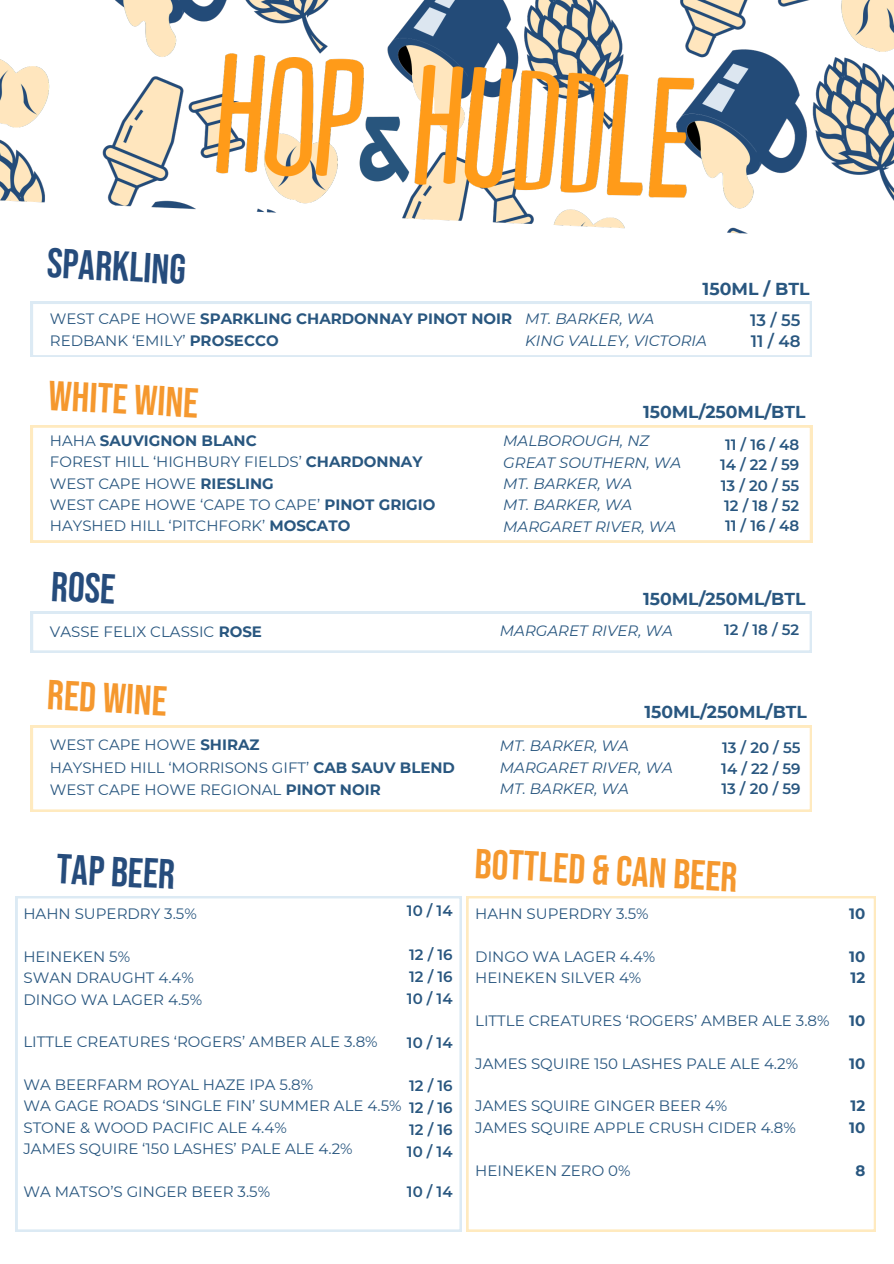
<style>
.page{position:relative;width:894px;height:1264px;background:#fff}
.page>*{position:absolute;margin:0;border:0;box-sizing:border-box;transform-origin:0 0}
.t1{font:41.7px "Bebas Neue";color:#f5982e}
.t2{font:41.7px "Bebas Neue";color:#264c7c}
.t3{font:700 17.25px "Montserrat";color:#295780}
.t4{font:600 16.5px/21.3px "Montserrat";color:#295780}
.t5{font:15px/21.3px "Montserrat";color:#295780}
.t6{font:italic 15px/21.3px "Montserrat";color:#295780}
.t7{font:600 15px "Montserrat";color:#295780}
.t8{font:700 15px/21.3px "Montserrat";color:#295780}
.s1{font-weight:400}
.s2{font-weight:700}
</style>
<div class="page">
<img style="left:0;top:0;width:893px;height:234px">
<svg style="left:31px;top:302px;width:780px;height:55px"></svg>
<svg style="left:466px;top:896px;width:409px;height:335px"></svg>
<svg style="left:16px;top:896px;width:445px;height:335px"></svg>
<svg style="left:31px;top:425px;width:780px;height:117px"></svg>
<svg style="left:31px;top:611px;width:780px;height:41px"></svg>
<svg style="left:31px;top:725px;width:780px;height:86px"></svg>
<h2 class="t2" style="left:48px;top:239px;width:140px;rotate:3deg">sparkling</h2>
<h2 class="t8" style="left:50px;top:308px;width:463px"><span class="s1">WEST CAPE HOWE</span> SPARKLING CHARDONNAY PINOT NOIR<br><span class="s1">REDBANK ‘EMILY’</span> PROSECCO</h2>
<h4 class="t3" style="left:702px;top:278px;width:108px">150ML / BTL</h4>
<p class="t6" style="left:525px;top:308px;width:183px">MT. BARKER, WA<br>KING VALLEY, VICTORIA</p>
<h4 class="t4" style="left:750px;top:309px;width:52px">13 / 55<br>11 / 48</h4>
<h3 class="t1" style="left:50px;top:372px;width:151px;rotate:3deg">white wine</h3>
<p class="t3" style="left:642px;top:401px;width:164px">150ML/250ML/BTL</p>
<p class="t6" style="left:503px;top:430px;width:179px">MALBOROUGH, NZ<br>GREAT SOUTHERN, WA<br>MT. BARKER, WA<br>MT. BARKER, WA<br>MARGARET RIVER, WA</p>
<h4 class="t5" style="left:50px;top:430px;width:387px">HAHA <span class="s2">SAUVIGNON BLANC<br></span>FOREST HILL ‘HIGHBURY FIELDS’ <span class="s2">CHARDONNAY<br></span>WEST CAPE HOWE <span class="s2">RIESLING<br></span>WEST CAPE HOWE ‘CAPE TO CAPE’ <span class="s2">PINOT GRIGIO<br></span>HAYSHED HILL ‘PITCHFORK’ <span class="s2">MOSCATO</span></h4>
<h4 class="t7" style="left:724px;top:435px;width:76px">11/16/48</h4>
<p class="t7" style="left:719px;top:456px;width:81px">14/22/59</p>
<h1 class="t7" style="left:720px;top:476px;width:80px">13/20/55</h1>
<h2 class="t7" style="left:724px;top:496px;width:77px">12/18/52</h2>
<h4 class="t7" style="left:724px;top:516px;width:76px">11/16/48</h4>
<h1 class="t2" style="left:53px;top:563px;width:66px;rotate:3deg">rose</h1>
<p class="t3" style="left:642px;top:588px;width:164px">150ML/250ML/BTL</p>
<p class="t5" style="left:50px;top:620px;width:213px">VASSE FELIX CLASSIC <span class="s2">ROSE</span></p>
<p class="t7" style="left:724px;top:621px;width:77px">12/18/52</p>
<p class="t6" style="left:500px;top:619px;width:174px">MARGARET RIVER, WA</p>
<h4 class="t1" style="left:48px;top:671px;width:121px;rotate:3deg">RED wine</h4>
<h4 class="t5" style="left:50px;top:733px;width:406px;line-height:22.5px">WEST CAPE HOWE <span class="s2">SHIRAZ<br></span>HAYSHED HILL ‘MORRISONS GIFT’ <span class="s2">CAB SAUV BLEND<br></span>WEST CAPE HOWE REGIONAL <span class="s2">PINOT NOIR</span></h4>
<h4 class="t7" style="left:721px;top:739px;width:80px">13/20/55</h4>
<p class="t3" style="left:644px;top:700px;width:164px">150ML/250ML/BTL</p>
<p class="t6" style="left:500px;top:735px;width:174px">MT. BARKER, WA<br>MARGARET RIVER, WA<br>MT. BARKER, WA</p>
<h4 class="t7" style="left:721px;top:759px;width:81px">14/22/59</h4>
<h4 class="t7" style="left:721px;top:779px;width:81px">13/20/59</h4>
<p class="t2" style="left:58px;top:845px;width:120px;rotate:3deg">tap beer</p>
<h4 class="t7" style="left:407px;top:901px;width:47px">10 / 14</h4>
<p class="t7" style="left:409px;top:945px;width:45px">12 / 16</p>
<p class="t7" style="left:409px;top:967px;width:45px">12 / 16</p>
<p class="t7" style="left:407px;top:989px;width:47px">10 / 14</p>
<h1 class="t7" style="left:407px;top:1033px;width:47px">10 / 14</h1>
<h1 class="t7" style="left:409px;top:1076px;width:45px">12 / 16</h1>
<h4 class="t7" style="left:409px;top:1098px;width:45px">12 / 16</h4>
<h4 class="t7" style="left:409px;top:1120px;width:45px">12 / 16</h4>
<h4 class="t7" style="left:407px;top:1142px;width:47px">10 / 14</h4>
<h4 class="t7" style="left:407px;top:1182px;width:47px">10 / 14</h4>
<p class="t5" style="left:23px;top:903px;width:175px">HAHN SUPERDRY 3.5%</p>
<p class="t5" style="left:23px;top:945px;width:180px">HEINEKEN 5%<br>SWAN DRAUGHT 4.4%<br>DINGO WA LAGER 4.5%</p>
<p class="t5" style="left:23px;top:1031px;width:356px">LITTLE CREATURES ‘ROGERS’ AMBER ALE 3.8%</p>
<p class="t5" style="left:23px;top:1074px;width:379px">WA BEERFARM ROYAL HAZE IPA 5.8%<br>WA GAGE ROADS ‘SINGLE FIN’ SUMMER ALE 4.5% STONE &amp; WOOD PACIFIC ALE 4.4%<br>JAMES SQUIRE ‘150 LASHES’ PALE ALE 4.2%</p>
<h1 class="t5" style="left:23px;top:1180px;width:248px">WA MATSO’S GINGER BEER 3.5%</h1>
<h4 class="t1" style="left:476px;top:840px;width:264px;rotate:3deg">bottled &amp; can beer</h4>
<h4 class="t5" style="left:475px;top:903px;width:175px">HAHN SUPERDRY 3.5%</h4>
<h1 class="t5" style="left:475px;top:945px;width:181px">DINGO WA LAGER 4.4%<br>HEINEKEN SILVER 4%</h1>
<h2 class="t5" style="left:475px;top:1009px;width:356px">LITTLE CREATURES ‘ROGERS’ AMBER ALE 3.8%</h2>
<h4 class="t5" style="left:475px;top:1052px;width:324px">JAMES SQUIRE 150 LASHES PALE ALE 4.2%</h4>
<h4 class="t5" style="left:475px;top:1095px;width:322px">JAMES SQUIRE GINGER BEER 4%<br>JAMES SQUIRE APPLE CRUSH CIDER 4.8%</h4>
<p class="t5" style="left:475px;top:1159px;width:157px">HEINEKEN ZERO 0%</p>
<p class="t8" style="left:848px;top:903px;width:18px">10</p>
<p class="t8" style="left:848px;top:945px;width:18px">10</p>
<p class="t8" style="left:850px;top:967px;width:16px">12</p>
<p class="t8" style="left:848px;top:1009px;width:18px">10</p>
<p class="t8" style="left:848px;top:1052px;width:18px">10</p>
<p class="t8" style="left:850px;top:1095px;width:16px">12</p>
<p class="t8" style="left:848px;top:1116px;width:18px">10</p>
<p class="t8" style="left:855px;top:1159px;width:11px">8</p>
</div>
